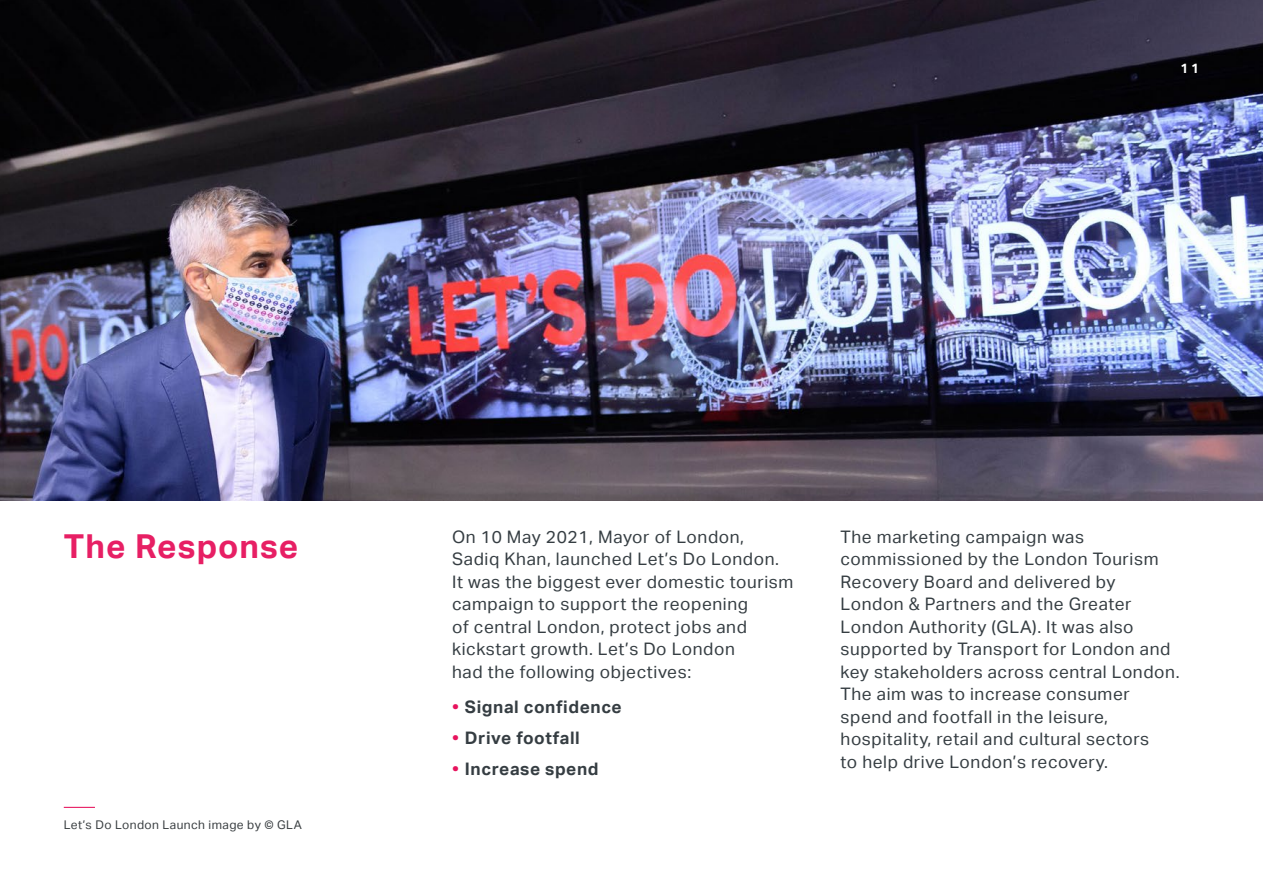
<style>
.page{position:relative;width:1263px;height:893px;background:#fff}
.page>*{position:absolute;margin:0;border:0;box-sizing:border-box;transform-origin:0 0}
.MoL_Page___Section_H{font:700 33px "Aktiv Grotesk";letter-spacing:.035em;color:#e71f64}
.t1{font:17.25px/22.5px "Aktiv Grotesk";letter-spacing:.035em;color:#353d42}
.t2{font:700 17.25px "Aktiv Grotesk";letter-spacing:.035em;color:#353d42}
.t3{font:700 13.5px "Aktiv Grotesk";color:#fff}
.SOURCE{font:12px "Aktiv Grotesk";letter-spacing:.035em;color:#393e41}
.s1{color:#e7135d}
</style>
<div class="page">
<hr style="left:64px;top:807px;width:31px;height:1px;background:#e71f64">
<img style="left:0;top:0;width:1263px;height:501px">
<p class="t3" style="left:1180px;top:61px;width:20px">11</p>
<p class="MoL_Page___Section_H" style="left:64px;top:527px;width:236px">The Response</p>
<p class="SOURCE" style="left:64px;top:818px;width:239px">Let’s Do London Launch image by © GLA</p>
<p class="t1" style="left:452px;top:526px;width:343px">On 10 May 2021, Mayor of London, Sadiq Khan, launched Let’s Do London.<br>It was the biggest ever domestic tourism campaign to support the reopening<br>of central London, protect jobs and kickstart growth. Let’s Do London<br>had the following objectives:</p>
<p class="t2" style="left:452px;top:697px;width:171px"><span class="s1">•</span> Signal confidence</p>
<p class="t2" style="left:452px;top:728px;width:129px"><span class="s1">•</span> Drive footfall</p>
<p class="t2" style="left:452px;top:759px;width:148px"><span class="s1">•</span> Increase spend</p>
<p class="t1" style="left:840px;top:526px;width:340px">The marketing campaign was commissioned by the London Tourism Recovery Board and delivered by London &amp; Partners and the Greater London Authority (GLA). It was also supported by Transport for London and key stakeholders across central London.</p>
<p class="t1" style="left:840px;top:683px;width:310px">The aim was to increase consumer spend and footfall in the leisure, hospitality, retail and cultural sectors to help drive London’s recovery.</p>
</div>
